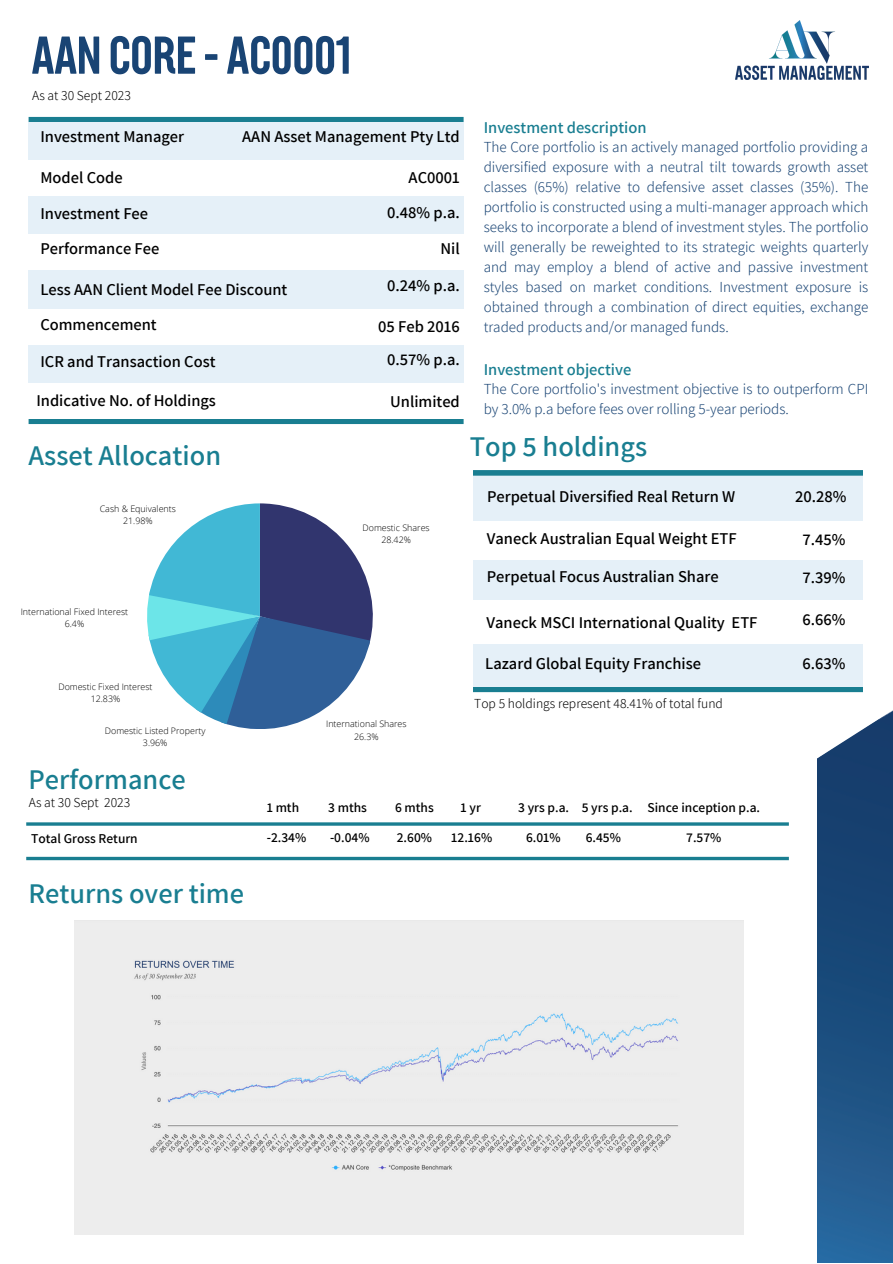
<style>
.page{position:relative;width:893px;height:1264px;background:#fff}
.page>*{position:absolute;margin:0;border:0;box-sizing:border-box;transform-origin:0 0}
.t1{font:700 57.3px "Interborough";letter-spacing:-.015em;color:#194474}
.t2{font:600 28.5px "Assistant";color:#197e91}
.t3{font:600 16.5px "Assistant";color:#000}
.t4{font:600 16.5px "Assistant";color:#197e91}
.t5{font:300 15px/20px "Assistant";color:#194474;text-align:justify}
.t6{font:600 13.5px "Assistant";color:#000}
.t7{font:300 13.5px "Assistant";color:#000}
.t8{font:300 8.85px "Open Sans";color:#000}
</style>
<div class="page">
<img style="left:816px;top:684px;width:76px;height:578px">
<img style="left:735px;top:21px;width:133px;height:58px">
<div style="left:29px;top:117px;width:434px;height:5px;background:#197e91"></div>
<div style="left:29px;top:418px;width:434px;height:6px;background:#197e91"></div>
<div style="left:29px;top:122px;width:434px;height:260px;background:#e5f0f8"></div>
<div style="left:29px;top:160px;width:434px;height:36px;background:#fff"></div>
<div style="left:29px;top:234px;width:434px;height:35px;background:#fff"></div>
<div style="left:29px;top:309px;width:434px;height:35px;background:#fff"></div>
<svg style="left:147px;top:503px;width:226px;height:226px"></svg>
<hr style="left:26px;top:822px;width:762px;height:3px;background:#197e91">
<svg style="left:26px;top:856px;width:762px;height:4px;background:#4898a7"></svg>
<div style="left:473px;top:470px;width:389px;height:5px;background:#197e91"></div>
<div style="left:473px;top:686px;width:389px;height:6px;background:#197e91"></div>
<div style="left:473px;top:475px;width:389px;height:211px;background:#e5f0f8"></div>
<div style="left:473px;top:521px;width:419px;height:39px;background:#fff"></div>
<div style="left:473px;top:600px;width:419px;height:43px;background:#fff"></div>
<div style="left:74px;top:920px;width:669px;height:314px;background:#ededed"></div>
<div style="left:453px;top:1160px;width:34px;height:13px;background:#ededed"></div>
<p class="t1" style="left:31px;top:32px;width:321px">AAN CORE- AC0001</p>
<p class="t7" style="left:32px;top:86px;width:100px">As at 30 Sept 2023</p>
<p class="t3" style="left:242px;top:126px;width:219px">AAN Asset Management Pty Ltd</p>
<p class="t3" style="left:408px;top:166px;width:53px">AC0001</p>
<p class="t3" style="left:387px;top:201px;width:74px">0.48% p.a.</p>
<p class="t3" style="left:440px;top:237px;width:21px">Nil</p>
<p class="t3" style="left:387px;top:274px;width:74px">0.24% p.a.</p>
<p class="t3" style="left:378px;top:315px;width:83px">05 Feb 2016</p>
<p class="t3" style="left:387px;top:348px;width:74px">0.57% p.a.</p>
<p class="t3" style="left:390px;top:390px;width:71px">Unlimited</p>
<p class="t3" style="left:40px;top:126px;width:145px">Investment Manager</p>
<p class="t3" style="left:40px;top:166px;width:84px">Model Code</p>
<p class="t3" style="left:40px;top:202px;width:109px">Investment Fee</p>
<p class="t3" style="left:40px;top:237px;width:120px">Performance Fee</p>
<p class="t3" style="left:40px;top:278px;width:248px">Less AAN Client Model Fee Discount</p>
<p class="t3" style="left:40px;top:313px;width:118px">Commencement</p>
<p class="t3" style="left:40px;top:349px;width:177px">ICR and Transaction Cost</p>
<p class="t3" style="left:36px;top:389px;width:181px">Indicative No. of Holdings</p>
<p class="t2" style="left:29px;top:436px;width:194px">Asset Allocation</p>
<p class="t8" style="left:100px;top:503px;width:78px">Cash &amp; Equivalents</p>
<p class="t8" style="left:123px;top:515px;width:31px">21.98%</p>
<p class="t8" style="left:21px;top:606px;width:109px">International Fixed Interest</p>
<p class="t8" style="left:65px;top:618px;width:21px">6.4%</p>
<p class="t8" style="left:58px;top:680px;width:96px">Domestic Fixed Interest</p>
<p class="t8" style="left:91px;top:692px;width:31px">12.83%</p>
<p class="t8" style="left:105px;top:724px;width:102px">Domestic Listed Property</p>
<p class="t8" style="left:143px;top:736px;width:26px">3.96%</p>
<p class="t2" style="left:29px;top:760px;width:159px">Performance</p>
<p class="t8" style="left:362px;top:521px;width:69px">Domestic Shares</p>
<p class="t8" style="left:381px;top:534px;width:31px">28.42%</p>
<p class="t8" style="left:326px;top:718px;width:82px">International Shares</p>
<p class="t8" style="left:354px;top:730px;width:26px">26.3%</p>
<p class="t4" style="left:483px;top:116px;width:164px">Investment description</p>
<p class="t5" style="left:483px;top:136px;width:386px">The Core portfolio is an actively managed portfolio providing a diversified exposure with a neutral tilt towards growth asset classes (65%) relative to defensive asset classes (35%). The portfolio is constructed using a multi-manager approach which seeks to incorporate a blend of investment styles. The portfolio will generally be reweighted to its strategic weights quarterly and may employ a blend of active and passive investment styles based on market conditions. Investment exposure is obtained through a combination of direct equities, exchange traded products and/or managed funds.</p>
<p class="t4" style="left:483px;top:358px;width:149px">Investment objective</p>
<p class="t5" style="left:483px;top:378px;width:386px">The Core portfolio's investment objective is to outperform CPI by 3.0% p.a before fees over rolling 5-year periods.</p>
<p class="t2" style="left:470px;top:427px;width:179px">Top 5 holdings</p>
<p class="t3" style="left:487px;top:484px;width:250px">Perpetual Diversified Real Return W</p>
<p class="t3" style="left:487px;top:527px;width:251px">Vaneck Australian Equal Weight ETF</p>
<p class="t3" style="left:487px;top:565px;width:233px">Perpetual Focus Australian Share</p>
<p class="t3" style="left:486px;top:610px;width:272px">Vaneck MSCI International Quality ETF</p>
<p class="t3" style="left:485px;top:652px;width:217px">Lazard Global Equity Franchise</p>
<p class="t7" style="left:474px;top:694px;width:250px">Top 5 holdings represent 48.41% of total fund</p>
<p class="t3" style="left:795px;top:484px;width:53px">20.28%</p>
<p class="t3" style="left:802px;top:528px;width:45px">7.45%</p>
<p class="t3" style="left:802px;top:566px;width:45px">7.39%</p>
<p class="t3" style="left:802px;top:608px;width:45px">6.66%</p>
<p class="t3" style="left:802px;top:652px;width:45px">6.63%</p>
<p class="t7" style="left:29px;top:793px;width:103px">As at 30 Sept 2023</p>
<p class="t6" style="left:267px;top:798px;width:34px">1 mth</p>
<p class="t6" style="left:328px;top:798px;width:40px">3 mths</p>
<p class="t6" style="left:395px;top:798px;width:40px">6 mths</p>
<p class="t6" style="left:460px;top:798px;width:22px">1yr</p>
<p class="t6" style="left:518px;top:798px;width:52px">3 yrs p.a.</p>
<p class="t6" style="left:581px;top:798px;width:52px">5 yrs p.a.</p>
<p class="t6" style="left:647px;top:798px;width:114px">Since inception p.a.</p>
<p class="t6" style="left:31px;top:829px;width:108px">Total Gross Return</p>
<p class="t6" style="left:267px;top:828px;width:41px">-2.34%</p>
<p class="t6" style="left:330px;top:828px;width:41px">-0.04%</p>
<p class="t6" style="left:397px;top:828px;width:37px">2.60%</p>
<p class="t6" style="left:451px;top:828px;width:42px">12.16%</p>
<p class="t6" style="left:526px;top:828px;width:36px">6.01%</p>
<p class="t6" style="left:585px;top:828px;width:37px">6.45%</p>
<p class="t6" style="left:686px;top:828px;width:37px">7.57%</p>
<p class="t2" style="left:29px;top:873px;width:217px">Returns over time</p>
</div>
